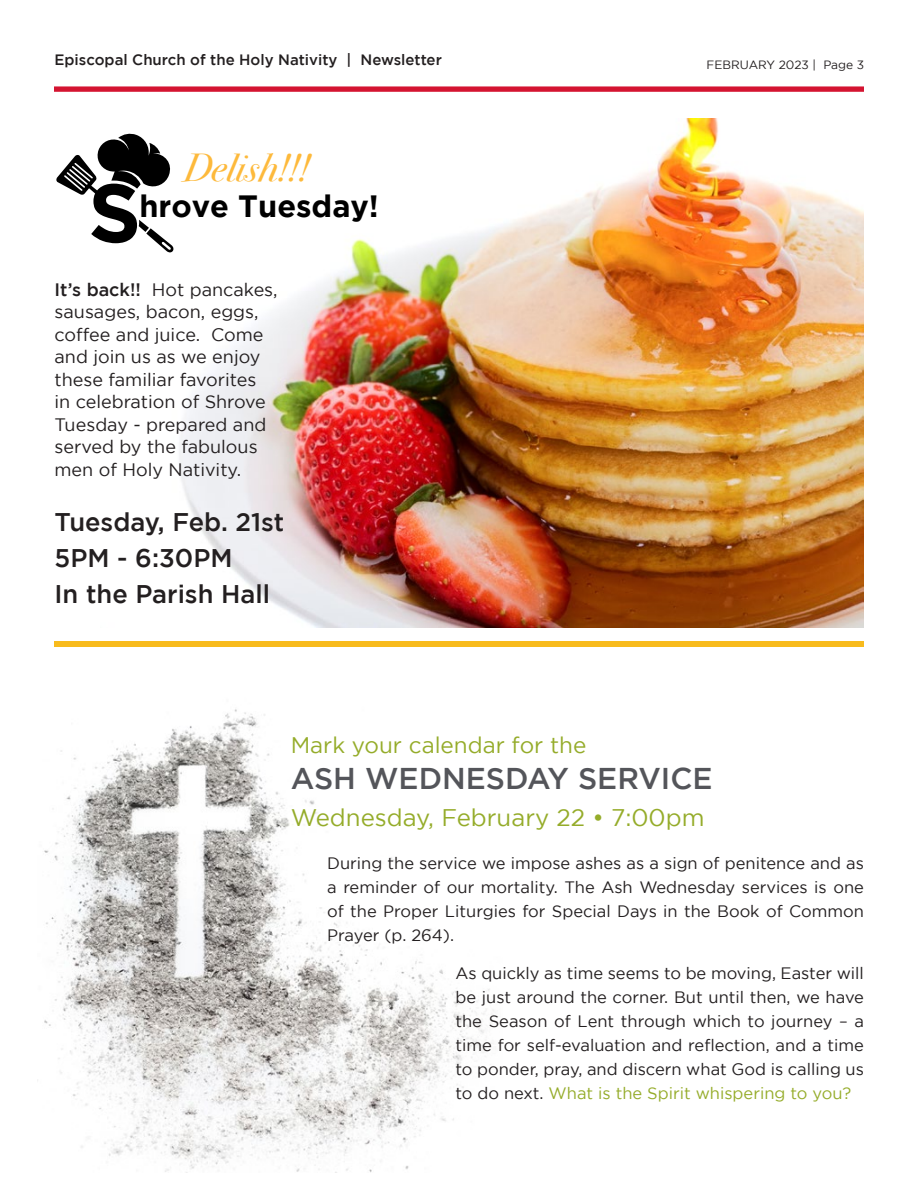
<style>
.page{position:relative;width:918px;height:1188px;background:#fff}
.page>*{position:absolute;margin:0;border:0;box-sizing:border-box;transform-origin:0 0}
.t1{font:italic 39px "Bodoni Svty Two OSITCTT";color:#fdb93b}
.t2{font:700 30.75px "Gotham";color:#000}
.t3{font:500 30px "Gotham";color:#54555a}
.t4{font:500 25.5px "Gotham";color:#231f20}
.t5{font:24px "Gotham";color:#95ac2a}
.t6{font:22.5px "Gotham";color:#95ac2a}
.t7{font:18px/22.5px "Gotham";color:#231f20}
.t8{font:16.5px/24px "Gotham";color:#231f20;text-align:justify}
.t9{font:500 15px "Gotham";color:#231f20}
.t10{font:12px "Gotham";color:#231f20}
.s1{font-weight:500}
.s2{color:#95ac2a}
</style>
<div class="page">
<svg style="left:54px;top:86px;width:810px;height:6px;background:#d82d47"></svg>
<img style="left:179px;top:119px;width:685px;height:509px">
<svg style="left:56px;top:133px;width:118px;height:120px"></svg>
<div style="left:55px;top:642px;width:809px;height:5px;background:#f8bb1d"></div>
<img style="left:44px;top:709px;width:450px;height:463px">
<p class="t9" style="left:55px;top:51px;width:389px">Episcopal Church of the Holy Nativity | Newsletter</p>
<p class="t10" style="left:707px;top:58px;width:159px">FEBRUARY 2023 | Page 3</p>
<p class="t1" style="left:183px;top:144px;width:127px">Delish!!!</p>
<p class="t2" style="left:139px;top:188px;width:241px">hrove Tuesday!</p>
<p class="t7" style="left:55px;top:278px;width:225px"><span class="s1">It’s back!!</span> Hot pancakes, sausages, bacon, eggs, coffee and juice. Come and join us as we enjoy these familiar favorites<br>in celebration of Shrove<br>Tuesday - prepared and served by the fabulous men of Holy Nativity.</p>
<p class="t4" style="left:55px;top:508px;width:231px">Tuesday, Feb. 21st</p>
<p class="t4" style="left:55px;top:544px;width:179px">5PM - 6:30PM</p>
<p class="t4" style="left:55px;top:580px;width:217px">In the Parish Hall</p>
<p class="t6" style="left:291px;top:732px;width:297px">Mark your calendar for the</p>
<p class="t3" style="left:291px;top:762px;width:423px">ASH WEDNESDAY SERVICE</p>
<p class="t5" style="left:291px;top:804px;width:415px">Wednesday, February 22 • 7:00pm</p>
<p class="t8" style="left:327px;top:851px;width:538px">During the service we impose ashes as a sign of penitence and as a reminder of our mortality. The Ash Wednesday services is one of the Proper Liturgies for Special Days in the Book of Common Prayer (p. 264).</p>
<p class="t8" style="left:455px;top:960px;width:410px">As quickly as time seems to be moving, Easter will be just around the corner. But until then, we have the Season of Lent through which to journey – a time for self-evaluation and reflection, and a time to ponder, pray, and discern what God is calling us to do next. <span class="s2">What is the Spirit whispering to you?</span></p>
</div>
